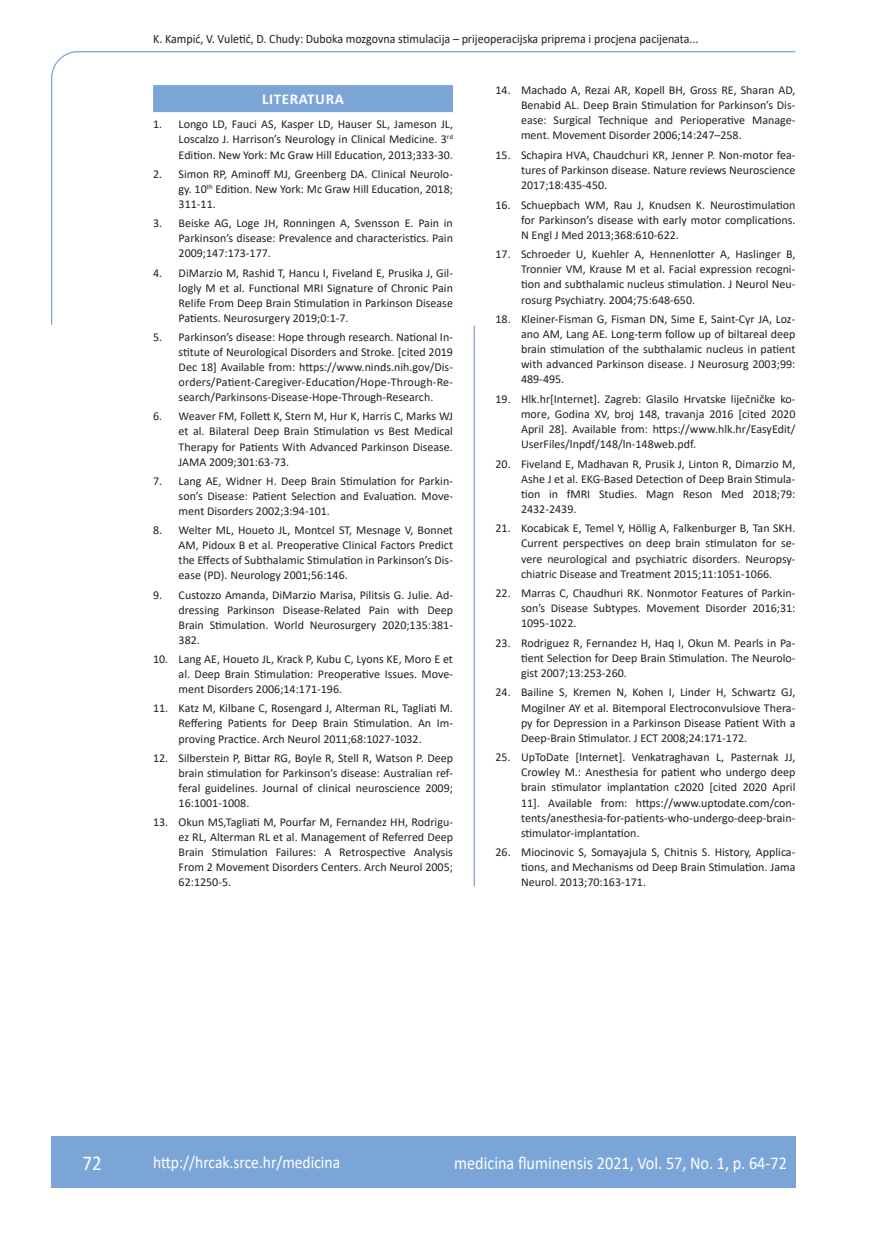
<style>
.page{position:relative;width:872px;height:1234px;background:#fff}
.page>*{position:absolute;margin:0;border:0;box-sizing:border-box;transform-origin:0 0}
.t1{font:21px "Calibri";color:#fff;scale:.9 1}
.t2{font:18px "Calibri";color:#fff;scale:.9 1}
.t3{font:17.25px "Calibri";color:#fff;scale:.9 1}
.naslov_ruler{font:700 15px "Calibri";letter-spacing:.04em;color:#fff}
.glava{font:12.75px "Calibri";color:#231f20;scale:.94 1}
.literatura{font:12px/15.1px "Calibri";color:#231f20;text-align:justify}
</style>
<div class="page">
<svg style="left:51px;top:51px;width:745px;height:274px"></svg>
<hr style="left:473px;top:325px;width:2px;height:561px;background:#7ca5d7">
<div style="left:51px;top:1135px;width:744px;height:51px;background:#7ca5d7"></div>
<div style="left:153px;top:85px;width:300px;height:27px;background:#7ca5d7"></div>
<p class="glava" style="left:153px;top:29px;width:582px">K. Kampić, V. Vuletić, D. Chudy: Duboka mozgovna stimulacija – prijeoperacijska priprema i procjena pacijenata...</p>
<p class="naslov_ruler" style="left:262px;top:88px;width:83px">LITERATURA</p>
<p class="literatura" style="left:179px;top:117px;width:276px;text-indent:-26px">1. Longo LD, Fauci AS, Kasper LD, Hauser SL, Jameson JL, Loscalzo J. Harrison’s Neurology in Clinical Medicine. 3<sup>rd </sup>Edition. New York: Mc Graw Hill Education, 2013;333-30.</p>
<p class="literatura" style="left:179px;top:166px;width:276px;text-indent:-26px">2. Simon RP, Aminoff MJ, Greenberg DA. Clinical Neurolo&shy;gy. 10<sup>th</sup> Edition. New York: Mc Graw Hill Education, 2018; 311-11.</p>
<p class="literatura" style="left:179px;top:215px;width:276px;text-indent:-26px">3. Beiske AG, Loge JH, Ronningen A, Svensson E. Pain in Parkinson’s disease: Prevalence and characteristics. Pain 2009;147:173-177.</p>
<p class="literatura" style="left:179px;top:265px;width:276px;text-indent:-26px">4. DiMarzio M, Rashid T, Hancu I, Fiveland E, Prusika J, Gil&shy;logly M et al. Functional MRI Signature of Chronic Pain Relife From Deep Brain Stimulation in Parkinson Disease Patients. Neurosurgery 2019;0:1-7.</p>
<p class="literatura" style="left:179px;top:329px;width:276px;text-indent:-26px">5. Parkinson’s disease: Hope through research. National In&shy;stitute of Neurological Disorders and Stroke. [cited 2019<br>Dec 18] Available from: https://www.ninds.nih.gov/Dis&shy;orders/Patient-Caregiver-Education/Hope-Through-Re&shy;search/Parkinsons-Disease-Hope-Through-Research.</p>
<p class="literatura" style="left:179px;top:408px;width:276px;text-indent:-26px">6. Weaver FM, Follett K, Stern M, Hur K, Harris C, Marks WJ et al. Bilateral Deep Brain Stimulation vs Best Medical Therapy for Patients With Advanced Parkinson Disease.<br>JAMA 2009;301:63-73.</p>
<p class="literatura" style="left:179px;top:473px;width:276px;text-indent:-26px">7. Lang AE, Widner H. Deep Brain Stimulation for Parkin&shy;son’s Disease: Patient Selection and Evaluation. Move&shy;ment Disorders 2002;3:94-101.</p>
<p class="literatura" style="left:179px;top:522px;width:276px;text-indent:-26px">8. Welter ML, Houeto JL, Montcel ST, Mesnage V, Bonnet AM, Pidoux B et al. Preoperative Clinical Factors Predict the Effects of Subthalamic Stimulation in Parkinson’s Dis&shy;ease (PD). Neurology 2001;56:146.</p>
<p class="literatura" style="left:179px;top:586px;width:276px;text-indent:-26px">9. Custozzo Amanda, DiMarzio Marisa, Pilitsis G. Julie. Ad&shy;dressing Parkinson Disease-Related Pain with Deep Brain Stimulation. World Neurosurgery 2020;135:381- 382.</p>
<p class="literatura" style="left:179px;top:651px;width:276px;text-indent:-26px">10. Lang AE, Houeto JL, Krack P, Kubu C, Lyons KE, Moro E et al. Deep Brain Stimulation: Preoperative Issues. Move&shy;ment Disorders 2006;14:171-196.</p>
<p class="literatura" style="left:179px;top:700px;width:276px;text-indent:-26px">11. Katz M, Kilbane C, Rosengard J, Alterman RL, Tagliati M.<br>Reffering Patients for Deep Brain Stimulation. An Im&shy;proving Practice. Arch Neurol 2011;68:1027-1032.</p>
<p class="literatura" style="left:179px;top:749px;width:276px;text-indent:-26px">12. Silberstein P, Bittar RG, Boyle R, Stell R, Watson P. Deep brain stimulation for Parkinson’s disease: Australian ref&shy;feral guidelines. Journal of clinical neuroscience 2009; 16:1001-1008.</p>
<p class="literatura" style="left:179px;top:814px;width:276px;text-indent:-26px">13. Okun MS,Tagliati M, Pourfar M, Fernandez HH, Rodrigu&shy;ez RL, Alterman RL et al. Management of Referred Deep Brain Stimulation Failures: A Retrospective Analysis From 2 Movement Disorders Centers. Arch Neurol 2005; 62:1250-5.</p>
<p class="literatura" style="left:521px;top:82px;width:276px;text-indent:-26px">14. Machado A, Rezai AR, Kopell BH, Gross RE, Sharan AD, Benabid AL. Deep Brain Stimulation for Parkinson’s Dis&shy;ease: Surgical Technique and Perioperative Manage&shy;ment. Movement Disorder 2006;14:247–258.</p>
<p class="literatura" style="left:521px;top:147px;width:276px;text-indent:-26px">15. Schapira HVA, Chaudchuri KR, Jenner P. Non-motor fea&shy;tures of Parkinson disease. Nature reviews Neuroscience 2017;18:435-450.</p>
<p class="literatura" style="left:521px;top:196px;width:276px;text-indent:-26px">16. Schuepbach WM, Rau J, Knudsen K. Neurostimulation for Parkinson’s disease with early motor complications.<br>N Engl J Med 2013;368:610-622.</p>
<p class="literatura" style="left:521px;top:246px;width:276px;text-indent:-26px">17. Schroeder U, Kuehler A, Hennenlotter A, Haslinger B, Tronnier VM, Krause M et al. Facial expression recogni&shy;tion and subthalamic nucleus stimulation. J Neurol Neu&shy;rosurg Psychiatry. 2004;75:648-650.</p>
<p class="literatura" style="left:521px;top:311px;width:276px;text-indent:-26px">18. Kleiner-Fisman G, Fisman DN, Sime E, Saint-Cyr JA, Loz&shy;ano AM, Lang AE. Long-term follow up of biltareal deep brain stimulation of the subthalamic nucleus in patient with advanced Parkinson disease. J Neurosurg 2003;99:<br>489-495.</p>
<p class="literatura" style="left:521px;top:391px;width:276px;text-indent:-26px">19. Hlk.hr[Internet]. Zagreb: Glasilo Hrvatske liječničke ko&shy;more, Godina XV, broj 148, travanja 2016 [cited 2020<br>April 28]. Available from: https://www.hlk.hr/EasyEdit/ UserFiles/lnpdf/148/ln-148web.pdf.</p>
<p class="literatura" style="left:521px;top:455px;width:276px;text-indent:-26px">20. Fiveland E, Madhavan R, Prusik J, Linton R, Dimarzio M, Ashe J et al. EKG-Based Detection of Deep Brain Stimula&shy;tion in fMRI Studies. Magn Reson Med 2018;79:<br>2432-2439.</p>
<p class="literatura" style="left:521px;top:520px;width:276px;text-indent:-26px">21. Kocabicak E, Temel Y, Höllig A, Falkenburger B, Tan SKH.<br>Current perspectives on deep brain stimulaton for se&shy;vere neurological and psychiatric disorders. Neuropsy&shy;chiatric Disease and Treatment 2015;11:1051-1066.</p>
<p class="literatura" style="left:521px;top:585px;width:276px;text-indent:-26px">22. Marras C, Chaudhuri RK. Nonmotor Features of Parkin&shy;son’s Disease Subtypes. Movement Disorder 2016;31:<br>1095-1022.</p>
<p class="literatura" style="left:521px;top:634px;width:276px;text-indent:-26px">23. Rodriguez R, Fernandez H, Haq I, Okun M. Pearls in Pa&shy;tient Selection for Deep Brain Stimulation. The Neurolo&shy;gist 2007;13:253-260.</p>
<p class="literatura" style="left:521px;top:684px;width:276px;text-indent:-26px">24. Bailine S, Kremen N, Kohen I, Linder H, Schwartz GJ, Mogilner AY et al. Bitemporal Electroconvulsiove Thera&shy;py for Depression in a Parkinson Disease Patient With a Deep-Brain Stimulator. J ECT 2008;24:171-172.</p>
<p class="literatura" style="left:521px;top:749px;width:276px;text-indent:-26px">25. UpToDate [Internet]. Venkatraghavan L, Pasternak JJ, Crowley M.: Anesthesia for patient who undergo deep brain stimulator implantation c2020 [cited 2020 April 11]. Available from: https://www.uptodate.com/con&shy;tents/anesthesia-for-patients-who-undergo-deep-brain&shy;stimulator-implantation.</p>
<p class="literatura" style="left:521px;top:844px;width:276px;text-indent:-26px">26. Miocinovic S, Somayajula S, Chitnis S. History, Applica&shy;tions, and Mechanisms od Deep Brain Stimulation. Jama Neurol. 2013;70:163-171.</p>
<p class="t1" style="left:82px;top:1147px;width:23px">72</p>
<p class="t3" style="left:153px;top:1149px;width:209px">http://hrcak.srce.hr/medicina</p>
<p class="t2" style="left:454px;top:1149px;width:371px">medicina fluminensis 2021, Vol. 57, No. 1, p. 64-72</p>
</div>
